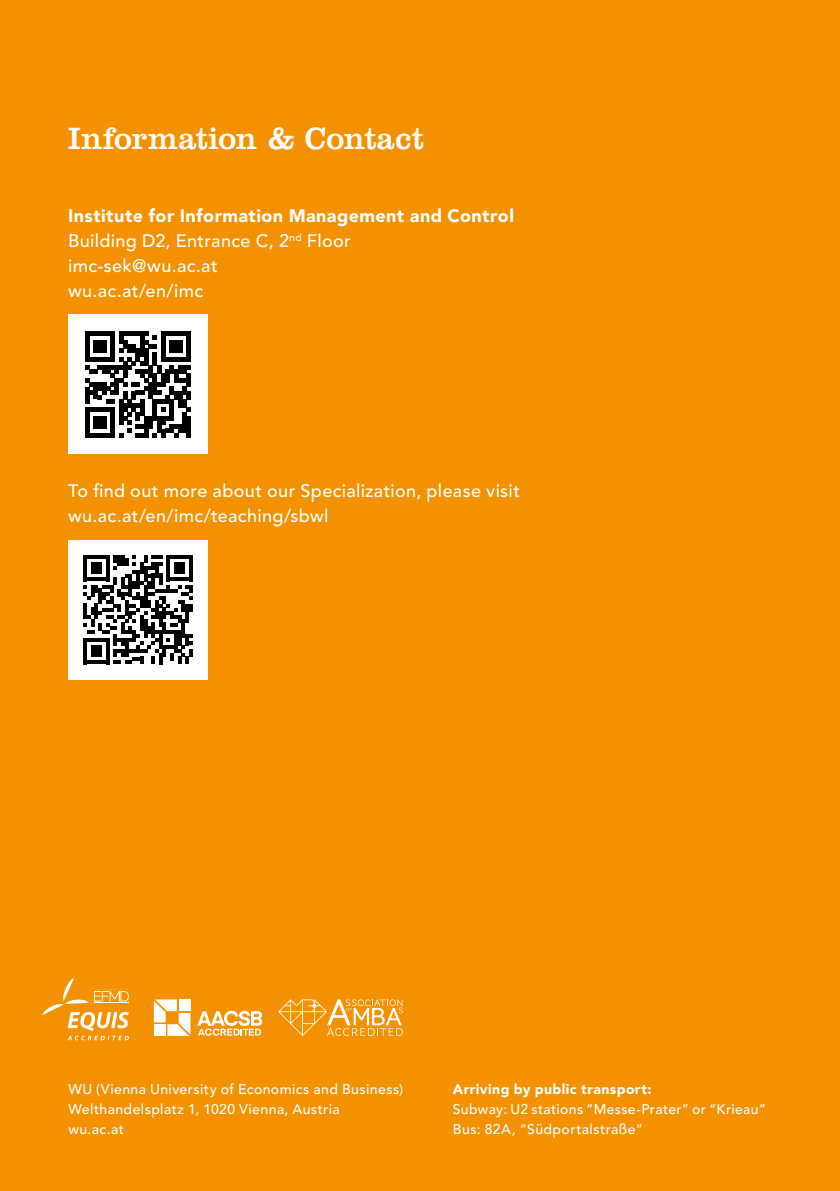
<style>
.page{position:relative;width:840px;height:1191px;background:#fff}
.page>*{position:absolute;margin:0;border:0;box-sizing:border-box;transform-origin:0 0}
.t1{font:32px "Clarendon LT Std";color:#fff}
.t2{font:500 18px/25px "Avenir LT Std";letter-spacing:.02em;color:#fff}
.t3{font:500 14px/20px "Avenir LT Std";letter-spacing:.03em;color:#fff}
.t4{font:900 14px "Avenir LT Std";letter-spacing:.03em;color:#fff}
.s1{font-weight:900}
</style>
<div class="page">
<div style="left:0;top:0;width:839px;height:1191px;background:#f39100"></div>
<svg style="left:278px;top:999px;width:124px;height:37px"></svg>
<svg style="left:42px;top:978px;width:87px;height:62px"></svg>
<hr style="left:94px;top:1002px;width:35px;height:1px;background:#fff">
<svg style="left:154px;top:999px;width:36px;height:37px"></svg>
<div style="left:154px;top:1024px;width:11px;height:12px;background:#fff"></div>
<svg style="left:197px;top:1010px;width:65px;height:25px"></svg>
<div style="left:68px;top:315px;width:140px;height:139px;background:#fff"></div>
<svg style="left:85px;top:331px;width:106px;height:106px"></svg>
<div style="left:186px;top:416px;width:5px;height:13px;background:#000"></div>
<div style="left:186px;top:429px;width:5px;height:8px;background:#000"></div>
<div style="left:68px;top:540px;width:140px;height:139px;background:#fff"></div>
<svg style="left:83px;top:555px;width:110px;height:109px"></svg>
<h1 class="t1" style="left:68px;top:119px;width:357px">Information &amp; Contact</h1>
<p class="t2" style="left:68px;top:203px;width:447px"><span class="s1">Institute for Information Management and Control<br></span>Building D2, Entrance C, 2<sup>nd</sup> Floor<br>imc-sek@wu.ac.at<br>wu.ac.at/en/imc</p>
<p class="t2" style="left:68px;top:478px;width:453px">To find out more about our Specialization, please visit wu.ac.at/en/imc/teaching/sbwl</p>
<p class="t3" style="left:68px;top:1079px;width:336px">WU (Vienna University of Economics and Business)<br>Welthandelsplatz 1, 1020 Vienna, Austria<br>wu.ac.at</p>
<p class="t4" style="left:452px;top:1080px;width:200px">Arriving by public transport:</p>
<p class="t3" style="left:452px;top:1099px;width:314px">Subway: U2 stations “Messe-Prater” or “Krieau”<br>Bus: 82A, “Südportalstraße”</p>
</div>
